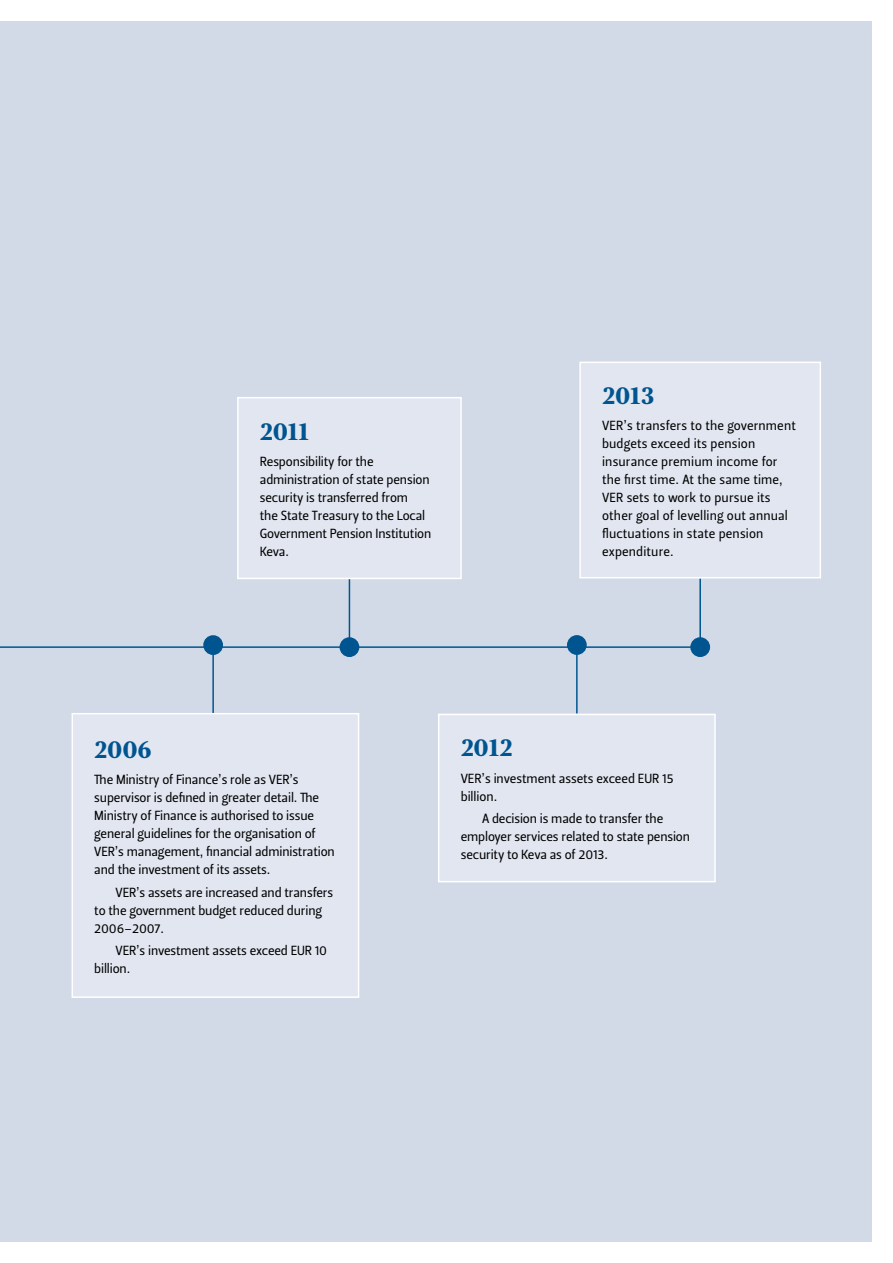
<style>
.page{position:relative;width:893px;height:1263px;background:#fff}
.page>*{position:absolute;margin:0;border:0;box-sizing:border-box;transform-origin:0 0}
.t1{font:25.5px "Leitura News Roman 4";letter-spacing:-.005em;color:#005590}
.t2{font:13.2px/18px "Leitura Sans Grot 2";letter-spacing:-.01em;color:#000}
.t3{font:13.2px/18px "Leitura Sans Grot 2";letter-spacing:.01em;color:#000}
</style>
<div class="page">
<div style="left:0;top:21px;width:872px;height:1221px;background:#d2dae8"></div>
<hr style="left:0;top:646px;width:700px;height:2px;background:#005590">
<div style="left:204px;top:636px;width:18px;height:18px;background:#005590;border-radius:50%"></div>
<div style="left:203px;top:635px;width:20px;height:20px;border:2px solid #005590;border-radius:50%"></div>
<hr style="left:212px;top:652px;width:2px;height:62px;background:#005590">
<div style="left:340px;top:638px;width:19px;height:18px;background:#005590;border-radius:50%"></div>
<div style="left:340px;top:637px;width:19px;height:20px;border:2px solid #005590;border-radius:50%"></div>
<hr style="left:349px;top:578px;width:1px;height:62px;background:#005590">
<div style="left:568px;top:636px;width:18px;height:18px;background:#005590;border-radius:50%"></div>
<div style="left:567px;top:635px;width:20px;height:20px;border:2px solid #005590;border-radius:50%"></div>
<hr style="left:576px;top:652px;width:2px;height:62px;background:#005590">
<div style="left:691px;top:638px;width:18px;height:18px;background:#005590;border-radius:50%"></div>
<div style="left:690px;top:637px;width:20px;height:20px;border:2px solid #005590;border-radius:50%"></div>
<hr style="left:699px;top:578px;width:2px;height:62px;background:#005590">
<div style="left:238px;top:398px;width:223px;height:180px;background:#e1e6f0"></div>
<div style="left:237px;top:397px;width:225px;height:182px;border:2px solid #fff"></div>
<div style="left:439px;top:714px;width:276px;height:168px;background:#e1e6f0"></div>
<div style="left:438px;top:714px;width:278px;height:168px;border:2px solid #fff"></div>
<div style="left:580px;top:362px;width:240px;height:216px;background:#e1e6f0"></div>
<div style="left:579px;top:362px;width:242px;height:216px;border:2px solid #fff"></div>
<div style="left:72px;top:714px;width:287px;height:283px;background:#e1e6f0"></div>
<div style="left:72px;top:713px;width:287px;height:285px;border:2px solid #fff"></div>
<h1 class="t1" style="left:260px;top:416px;width:51px">2011</h1>
<p class="t2" style="left:260px;top:453px;width:173px">Responsibility for the administration of state pension security is transferred from<br>the State Treasury to the Local<br>Government Pension Institution<br>Keva.</p>
<h1 class="t1" style="left:602px;top:379px;width:54px">2013</h1>
<p class="t3" style="left:602px;top:417px;width:195px">VER’s transfers to the government budgets exceed its pension insurance premium income for the first time. At the same time,<br>VER sets to work to pursue its other goal of levelling out annual fluctuations in state pension expenditure.</p>
<h1 class="t1" style="left:94px;top:734px;width:59px">2006</h1>
<p class="t2" style="left:94px;top:771px;width:242px">The Ministry of Finance’s role as VER’s supervisor is defined in greater detail. The Ministry of Finance is authorised to issue general guidelines for the organisation of VER’s management, financial administration and the investment of its assets.</p>
<p class="t2" style="left:94px;top:883px;width:240px;text-indent:21px">VER’s assets are increased and transfers to the government budget reduced during<br>2006–2007.</p>
<p class="t2" style="left:94px;top:941px;width:234px;text-indent:21px">VER’s investment assets exceed EUR 10 billion.</p>
<h1 class="t1" style="left:461px;top:732px;width:53px">2012</h1>
<p class="t2" style="left:461px;top:770px;width:215px">VER’s investment assets exceed EUR 15 billion.</p>
<p class="t2" style="left:461px;top:810px;width:231px;text-indent:21px">A decision is made to transfer the employer services related to state pension security to Keva as of 2013.</p>
</div>
